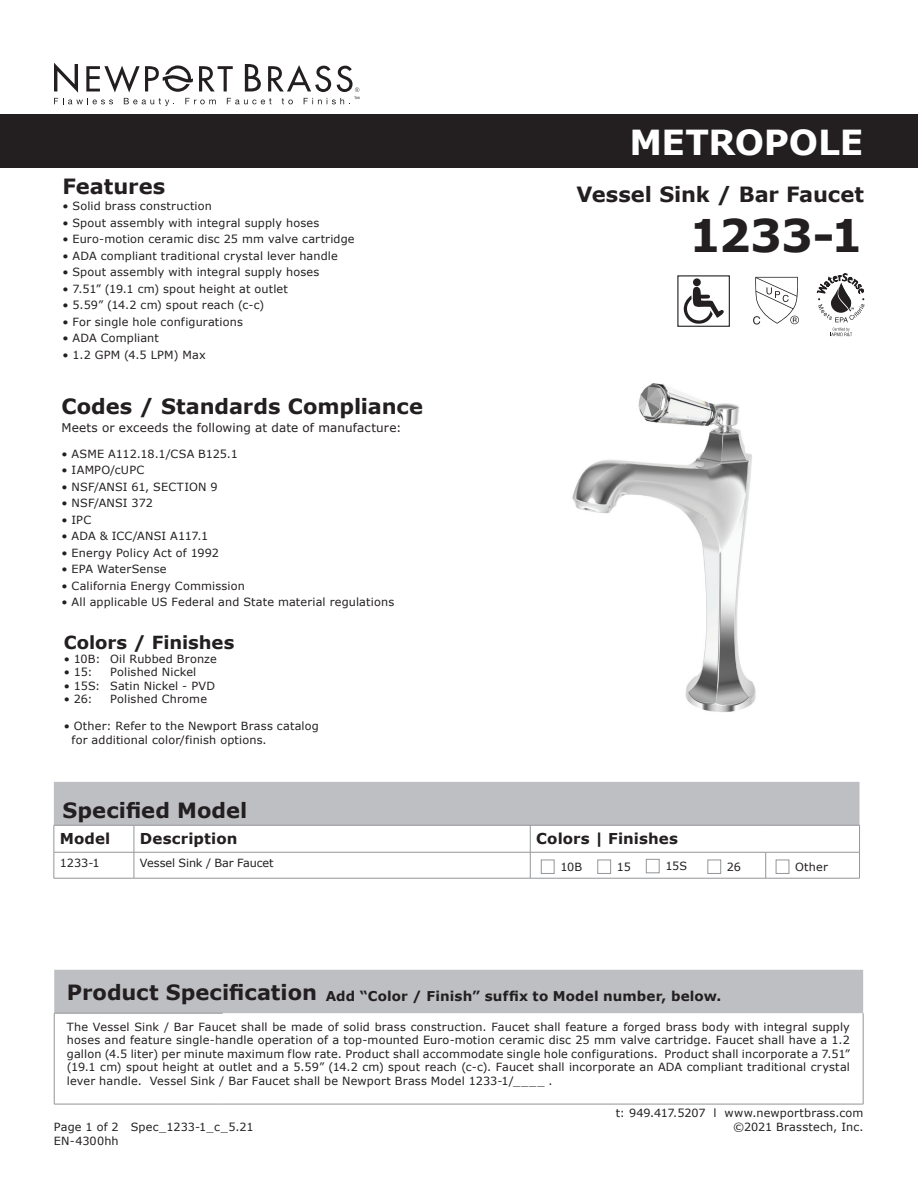
<style>
.page{position:relative;width:918px;height:1188px;background:#fff}
.page>*{position:absolute;margin:0;border:0;box-sizing:border-box;transform-origin:0 0}
.t1{font:700 45px "Verdana";color:#231f20}
.t2{font:700 34.5px "Verdana";letter-spacing:-.01em;color:#fff}
.t3{font:700 21px "Verdana";color:#231f20}
.t4{font:700 18px "Verdana";letter-spacing:-.005em;color:#231f20}
.t5{font:700 15px "Verdana";letter-spacing:.005em;color:#231f20}
.t6{font:700 13.5px "Verdana";letter-spacing:.01em;color:#231f20}
.t7{font:12px "Verdana";letter-spacing:.01em;color:#231f20}
.t8{font:11.25px/13.5px "Verdana";letter-spacing:.015em;color:#231f20}
.t9{font:11.25px "Verdana";letter-spacing:-.01em;color:#231f20}
.s1{font-size:21px}
</style>
<div class="page">
<div style="left:0;top:114px;width:918px;height:54px;background:#231f20"></div>
<svg style="left:54px;top:63px;width:305px;height:43px"></svg>
<img style="left:572px;top:383px;width:184px;height:329px">
<svg style="left:54px;top:782px;width:806px;height:96px"></svg>
<hr style="left:54px;top:878px;width:80px;height:1px;background:#939598">
<hr style="left:134px;top:878px;width:97px;height:1px;background:#939598">
<hr style="left:231px;top:878px;width:299px;height:1px;background:#939598">
<hr style="left:530px;top:878px;width:236px;height:1px;background:#939598">
<hr style="left:766px;top:878px;width:94px;height:1px;background:#939598">
<div style="left:54px;top:970px;width:809px;height:43px;background:#bebfc2"></div>
<hr style="left:863px;top:1013px;width:1px;height:91px;background:#939598">
<hr style="left:54px;top:1013px;width:169px;height:1px;background:#939598">
<hr style="left:54px;top:1013px;width:1px;height:91px;background:#939598">
<hr style="left:54px;top:1104px;width:169px;height:1px;background:#939598">
<hr style="left:223px;top:1104px;width:640px;height:1px;background:#939598">
<div style="left:677px;top:275px;width:53px;height:52px;border:1px solid #231f20"></div>
<svg style="left:753px;top:277px;width:46px;height:48px"></svg>
<svg style="left:684px;top:287px;width:40px;height:37px"></svg>
<div style="left:693px;top:278px;width:8px;height:8px;background:#231f20;border-radius:50%"></div>
<svg style="left:830px;top:328px;width:22px;height:8px"></svg>
<svg style="left:817px;top:274px;width:48px;height:48px"></svg>
<h3 class="t3" style="left:62px;top:172px;width:105px">Features</h3>
<p class="t8" style="left:62px;top:199px;width:151px">• Solid brass construction</p>
<p class="t8" style="left:62px;top:216px;width:259px">• Spout assembly with integral supply hoses</p>
<p class="t8" style="left:62px;top:232px;width:294px">• Euro-motion ceramic disc 25 mm valve cartridge</p>
<p class="t8" style="left:62px;top:249px;width:277px">• ADA compliant traditional crystal lever handle</p>
<p class="t8" style="left:62px;top:265px;width:259px">• Spout assembly with integral supply hoses</p>
<p class="t8" style="left:62px;top:282px;width:227px">• 7.51” (19.1 cm) spout height at outlet</p>
<p class="t8" style="left:62px;top:298px;width:203px">• 5.59” (14.2 cm) spout reach (c-c)</p>
<p class="t8" style="left:62px;top:315px;width:182px">• For single hole configurations</p>
<p class="t8" style="left:62px;top:331px;width:98px">• ADA Compliant</p>
<p class="t8" style="left:62px;top:348px;width:145px">• 1.2 GPM (4.5 LPM) Max</p>
<h3 class="t3" style="left:62px;top:393px;width:363px">Codes / Standards Compliance</h3>
<p class="t7" style="left:62px;top:420px;width:342px">Meets or exceeds the following at date of manufacture:</p>
<p class="t8" style="left:62px;top:447px;width:178px">• ASME A112.18.1/CSA B125.1</p>
<p class="t8" style="left:62px;top:463px;width:84px">• IAMPO/cUPC</p>
<p class="t8" style="left:62px;top:480px;width:158px">• NSF/ANSI 61, SECTION 9</p>
<p class="t8" style="left:62px;top:496px;width:93px">• NSF/ANSI 372</p>
<p class="t8" style="left:62px;top:513px;width:31px">• IPC</p>
<p class="t8" style="left:62px;top:530px;width:148px">• ADA &amp; ICC/ANSI A117.1</p>
<p class="t8" style="left:62px;top:546px;width:159px">• Energy Policy Act of 1992</p>
<p class="t8" style="left:62px;top:563px;width:107px">• EPA WaterSense</p>
<p class="t8" style="left:62px;top:579px;width:185px">• California Energy Commission</p>
<p class="t8" style="left:62px;top:596px;width:334px">• All applicable US Federal and State material regulations</p>
<h3 class="t4" style="left:64px;top:631px;width:172px">Colors / Finishes</h3>
<p class="t8" style="left:64px;top:652px;width:155px">• 10B: Oil Rubbed Bronze</p>
<p class="t8" style="left:64px;top:666px;width:30px">• 15:</p>
<p class="t8" style="left:110px;top:666px;width:88px">Polished Nickel</p>
<p class="t8" style="left:64px;top:679px;width:153px">• 15S: Satin Nickel - PVD</p>
<p class="t8" style="left:64px;top:693px;width:31px">• 26:</p>
<p class="t8" style="left:110px;top:693px;width:98px">Polished Chrome</p>
<p class="t8" style="left:72px;top:720px;width:249px;text-indent:-8px">• Other: Refer to the Newport Brass catalog for additional color/finish options.</p>
<h3 class="t3" style="left:63px;top:796px;width:186px">Specified Model</h3>
<h2 class="t2" style="left:629px;top:120px;width:235px">METROPOLE</h2>
<h3 class="t3" style="left:577px;top:181px;width:289px">Vessel Sink / Bar Faucet</h3>
<h1 class="t1" style="left:689px;top:207px;width:175px">1233-1</h1>
<h3 class="t5" style="left:60px;top:829px;width:52px">Model</h3>
<h3 class="t5" style="left:140px;top:829px;width:99px">Description</h3>
<h3 class="t5" style="left:536px;top:829px;width:143px">Colors | Finishes</h3>
<p class="t8" style="left:60px;top:856px;width:41px">1233-1</p>
<p class="t9" style="left:140px;top:856px;width:135px">Vessel Sink / Bar Faucet</p>
<p class="t8" style="left:560px;top:860px;width:23px">10B</p>
<p class="t8" style="left:617px;top:860px;width:16px">15</p>
<p class="t8" style="left:665px;top:860px;width:23px">15S</p>
<p class="t8" style="left:727px;top:860px;width:16px">26</p>
<p class="t8" style="left:795px;top:860px;width:34px">Other</p>
<p class="t6" style="left:67px;top:987px;width:656px"><span class="s1">Product Specification</span> Add “Color / Finish” suffix to Model number, below.</p>
<p class="t8" style="left:67px;top:1020px;width:785px;text-align:justify">The Vessel Sink / Bar Faucet shall be made of solid brass construction. Faucet shall feature a forged brass body with integral supply hoses and feature single-handle operation of a top-mounted Euro-motion ceramic disc 25 mm valve cartridge. Faucet shall have a 1.2 gallon (4.5 liter) per minute maximum flow rate. Product shall accommodate single hole configurations. Product shall incorporate a 7.51” (19.1 cm) spout height at outlet and a 5.59” (14.2 cm) spout reach (c-c). Faucet shall incorporate an ADA compliant traditional crystal lever handle. Vessel Sink / Bar Faucet shall be Newport Brass Model 1233-1/____ .</p>
<p class="t8" style="left:54px;top:1121px;width:201px">Page 1 of 2 Spec_1233-1_c_5.21<br>EN-4300hh</p>
<p class="t8" style="left:616px;top:1107px;width:249px;text-align:right">t: 949.417.5207 l www.newportbrass.com ©2021 Brasstech, Inc.</p>
</div>
